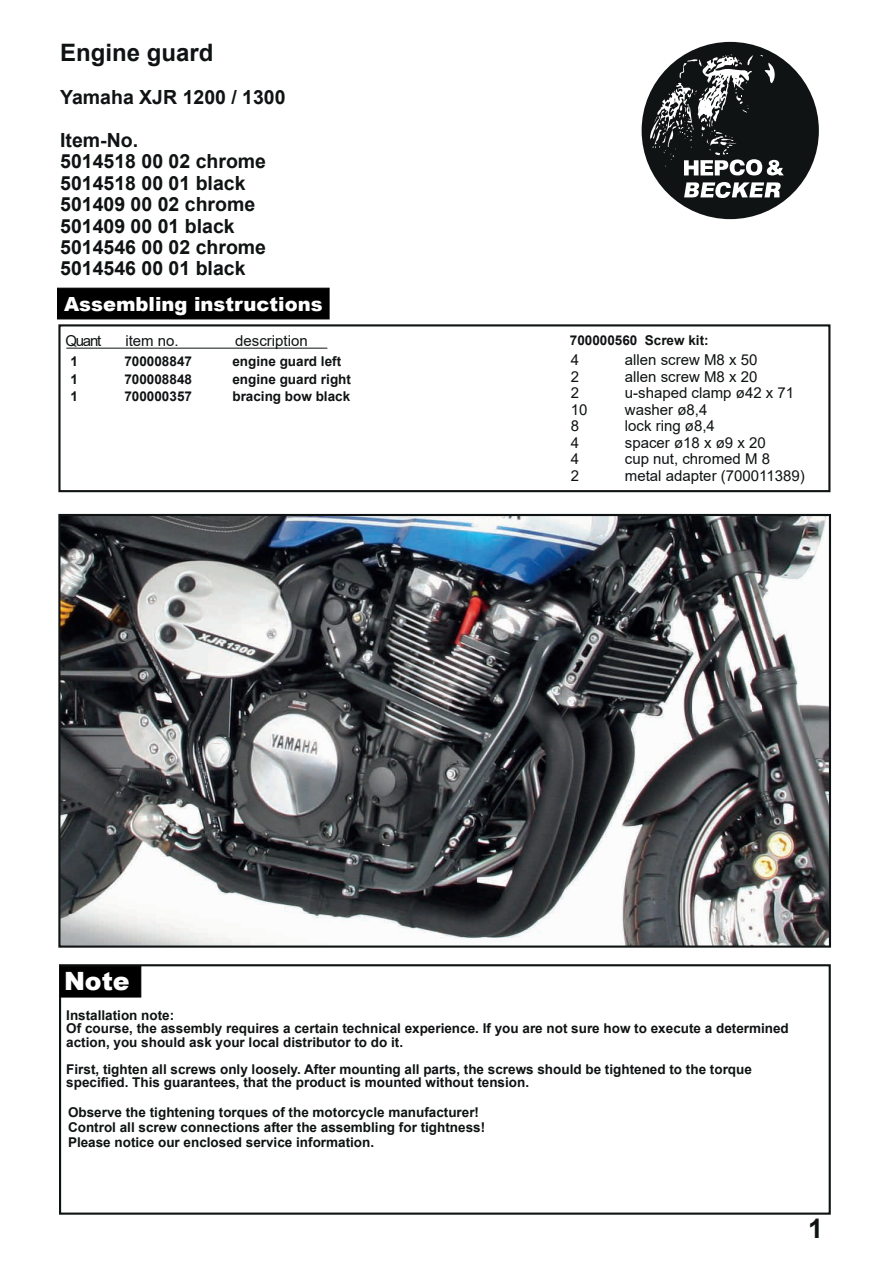
<style>
.page{position:relative;width:893px;height:1263px;background:#fff}
.page>*{position:absolute;margin:0;border:0;box-sizing:border-box;transform-origin:0 0}
.t1{font:700 27px "Arial";color:#0f1313}
.t2{font:900 25.2px "Arial";color:#fff}
.t3{font:700 24px "Arial";color:#0f1313}
.t4{font:700 19.5px/21.5px "Arial";color:#0f1313}
.t5{font:900 19.5px "Arial";color:#fff}
.t6{font:15px "Arial";color:#0f1313}
.t7{font:700 13.5px/13.5px "Arial";color:#0f1313}
</style>
<div class="page">
<div style="left:59px;top:964px;width:772px;height:251px;border:2px solid #0f1313"></div>
<div style="left:58px;top:324px;width:772px;height:168px;border:2px solid #0f1313"></div>
<hr style="left:66px;top:348px;width:261px;height:1px;background:#0f1313">
<div style="left:60px;top:966px;width:81px;height:31px;background:#000001"></div>
<img style="left:61px;top:517px;width:767px;height:428px">
<div style="left:58px;top:514px;width:773px;height:434px;border:2px solid #0f1313"></div>
<div style="left:57px;top:288px;width:272px;height:31px;background:#000001;border:1px solid #000001"></div>
<div style="left:642px;top:42px;width:177px;height:177px;background:#0f1313;border-radius:50%"></div>
<svg style="left:684px;top:182px;width:97px;height:16px"></svg>
<svg style="left:649px;top:54px;width:135px;height:121px"></svg>
<h3 class="t3" style="left:60px;top:36px;width:155px">Engine guard</h3>
<h3 class="t4" style="left:60px;top:86px;width:227px">Yamaha XJR 1200 / 1300</h3>
<h3 class="t4" style="left:60px;top:129px;width:207px">Item-No.<br>5014518 00 02 chrome<br>5014518 00 01 black<br>501409 00 02 chrome<br>501409 00 01 black<br>5014546 00 02 chrome<br>5014546 00 01 black</h3>
<h3 class="t5" style="left:64px;top:290px;width:260px">Assembling instructions</h3>
<p class="t6" style="left:65px;top:330px;width:38px">Quant</p>
<p class="t6" style="left:125px;top:330px;width:55px">item no.</p>
<p class="t6" style="left:235px;top:330px;width:74px">description</p>
<p class="t7" style="left:70px;top:355px;width:9px">1</p>
<p class="t7" style="left:124px;top:355px;width:69px">700008847</p>
<p class="t7" style="left:232px;top:355px;width:110px">engine guard left</p>
<p class="t7" style="left:70px;top:372px;width:9px">1</p>
<p class="t7" style="left:124px;top:372px;width:69px">700008848</p>
<p class="t7" style="left:232px;top:372px;width:120px">engine guard right</p>
<p class="t7" style="left:70px;top:390px;width:9px">1</p>
<p class="t7" style="left:124px;top:390px;width:69px">700000357</p>
<p class="t7" style="left:232px;top:390px;width:119px">bracing bow black</p>
<h2 class="t2" style="left:64px;top:963px;width:67px">Note</h2>
<p class="t7" style="left:570px;top:334px;width:140px">700000560 Screw kit:</p>
<p class="t6" style="left:571px;top:350px;width:10px">4</p>
<p class="t6" style="left:625px;top:350px;width:134px">allen screw M8 x 50</p>
<p class="t6" style="left:571px;top:366px;width:10px">2</p>
<p class="t6" style="left:625px;top:366px;width:134px">allen screw M8 x 20</p>
<p class="t6" style="left:571px;top:383px;width:10px">2</p>
<p class="t6" style="left:625px;top:383px;width:171px">u-shaped clamp ø42 x 71</p>
<p class="t6" style="left:571px;top:399px;width:18px">10</p>
<p class="t6" style="left:625px;top:399px;width:84px">washer ø8,4</p>
<p class="t6" style="left:571px;top:416px;width:10px">8</p>
<p class="t6" style="left:625px;top:416px;width:92px">lock ring ø8,4</p>
<p class="t6" style="left:571px;top:432px;width:10px">4</p>
<p class="t6" style="left:625px;top:432px;width:142px">spacer ø18 x ø9 x 20</p>
<p class="t6" style="left:571px;top:449px;width:10px">4</p>
<p class="t6" style="left:625px;top:449px;width:147px">cup nut, chromed M 8</p>
<p class="t6" style="left:571px;top:465px;width:10px">2</p>
<p class="t6" style="left:625px;top:465px;width:181px">metal adapter (700011389)</p>
<p class="t7" style="left:66px;top:1008px;width:724px">Installation note:<br>Of course, the assembly requires a certain technical experience. If you are not sure how to execute a determined action, you should ask your local distributor to do it.</p>
<p class="t7" style="left:66px;top:1062px;width:687px">First, tighten all screws only loosely. After mounting all parts, the screws should be tightened to the torque specified. This guarantees, that the product is mounted without tension.</p>
<p class="t7" style="left:68px;top:1105px;width:419px;line-height:14.9px">Observe the tightening torques of the motorcycle manufacturer!<br>Control all screw connections after the assembling for tightness!<br>Please notice our enclosed service information.</p>
<h1 class="t1" style="left:808px;top:1210px;width:17px">1</h1>
</div>
